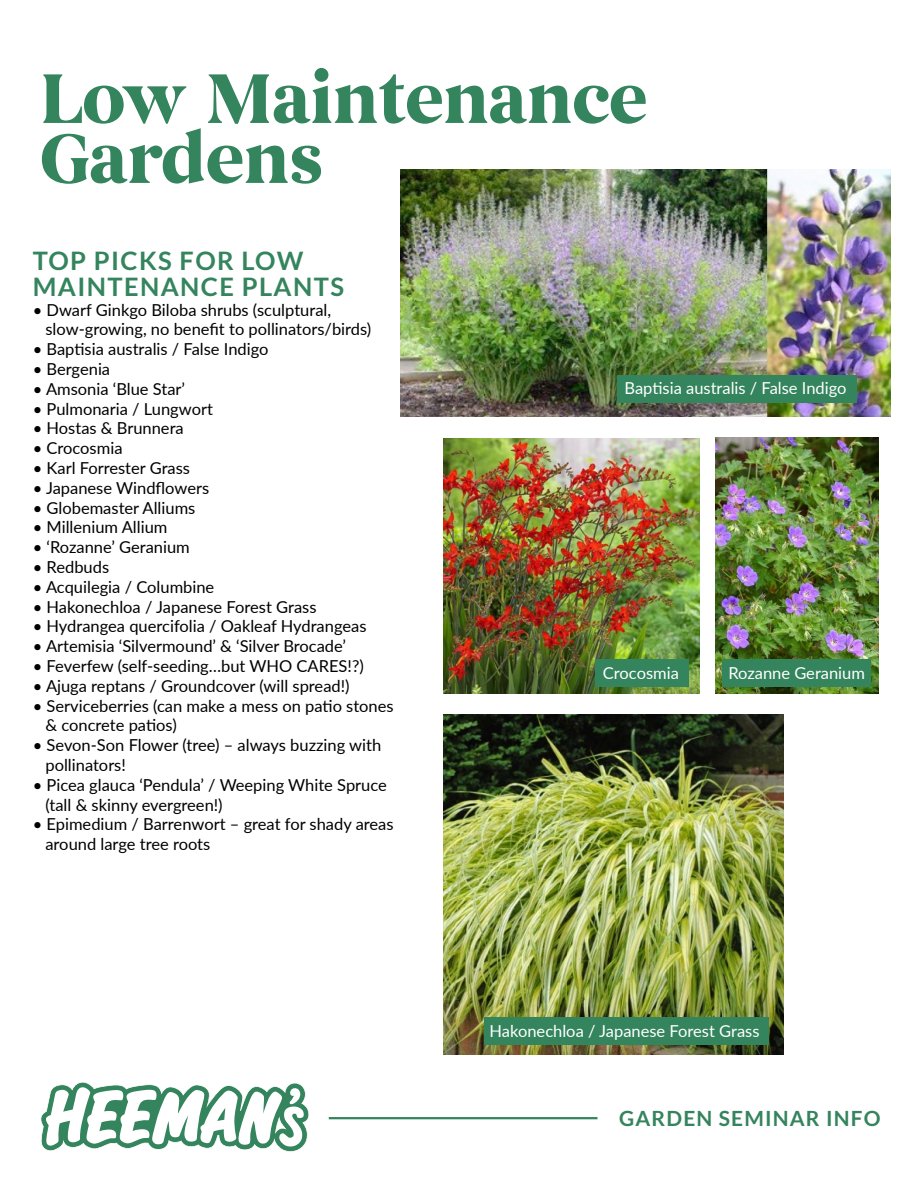
<style>
.page{position:relative;width:918px;height:1188px;background:#fff}
.page>*{position:absolute;margin:0;border:0;box-sizing:border-box;transform-origin:0 0}
.t1{font:700 72px/60px "Begum W03";letter-spacing:-.02em;color:#34845d}
.t2{font:700 25.5px/25.5px "Lato";letter-spacing:.055em;color:#34845d}
.t3{font:700 21px "Lato";letter-spacing:.055em;color:#34845d}
.t4{font:16.5px/19.8px "Lato";color:#000}
.t5{font:16.5px "Lato";color:#fff}
</style>
<div class="page">
<svg style="left:41px;top:1082px;width:268px;height:70px"></svg>
<hr style="left:329px;top:1117px;width:269px;height:2px;background:#34845d">
<img style="left:444px;top:715px;width:340px;height:339px">
<div style="left:484px;top:1017px;width:285px;height:28px;background:#34845d"></div>
<img style="left:401px;top:170px;width:490px;height:247px">
<img style="left:444px;top:438px;width:256px;height:256px">
<div style="left:617px;top:375px;width:239px;height:27px;background:#34845d"></div>
<div style="left:595px;top:659px;width:94px;height:28px;background:#34845d"></div>
<img style="left:715px;top:438px;width:164px;height:256px">
<div style="left:723px;top:659px;width:148px;height:28px;background:#34845d"></div>
<h1 class="t1" style="left:39px;top:71px;width:610px">Low Maintenance<br>Gardens</h1>
<h2 class="t2" style="left:33px;top:248px;width:313px">TOP PICKS FOR LOW<br>MAINTENANCE PLANTS</h2>
<p class="t4" style="left:45px;top:299px;width:327px;text-indent:-13px">• Dwarf Ginkgo Biloba shrubs (sculptural, slow-growing, no benefit to pollinators/birds)</p>
<p class="t4" style="left:33px;top:339px;width:237px">• Baptisia australis / False Indigo</p>
<p class="t4" style="left:33px;top:358px;width:79px">• Bergenia</p>
<p class="t4" style="left:33px;top:378px;width:154px">• Amsonia ‘Blue Star’</p>
<p class="t4" style="left:33px;top:398px;width:182px">• Pulmonaria / Lungwort</p>
<p class="t4" style="left:33px;top:418px;width:152px">• Hostas &amp; Brunnera</p>
<p class="t4" style="left:33px;top:438px;width:91px">• Crocosmia</p>
<p class="t4" style="left:33px;top:457px;width:159px">• Karl Forrester Grass</p>
<p class="t4" style="left:33px;top:477px;width:178px">• Japanese Windflowers</p>
<p class="t4" style="left:33px;top:497px;width:164px">• Globemaster Alliums</p>
<p class="t4" style="left:33px;top:517px;width:136px">• Millenium Allium</p>
<p class="t4" style="left:33px;top:537px;width:159px">• ‘Rozanne’ Geranium</p>
<p class="t4" style="left:33px;top:556px;width:78px">• Redbuds</p>
<p class="t4" style="left:33px;top:576px;width:183px">• Acquilegia / Columbine</p>
<p class="t4" style="left:33px;top:596px;width:285px">• Hakonechloa / Japanese Forest Grass</p>
<p class="t4" style="left:33px;top:616px;width:335px">• Hydrangea quercifolia / Oakleaf Hydrangeas</p>
<p class="t4" style="left:33px;top:636px;width:315px">• Artemisia ‘Silvermound’ &amp; ‘Silver Brocade’</p>
<p class="t4" style="left:33px;top:655px;width:333px">• Feverfew (self-seeding…but WHO CARES!?)</p>
<p class="t4" style="left:33px;top:675px;width:318px">• Ajuga reptans / Groundcover (will spread!)</p>
<p class="t4" style="left:45px;top:695px;width:350px;text-indent:-13px">• Serviceberries (can make a mess on patio stones &amp; concrete patios)</p>
<p class="t4" style="left:45px;top:735px;width:337px;text-indent:-13px">• Sevon-Son Flower (tree) – always buzzing with pollinators!</p>
<p class="t4" style="left:45px;top:774px;width:343px;text-indent:-13px">• Picea glauca ‘Pendula’ / Weeping White Spruce (tall &amp; skinny evergreen!)</p>
<p class="t4" style="left:45px;top:814px;width:350px;text-indent:-13px">• Epimedium / Barrenwort – great for shady areas around large tree roots</p>
<p class="t5" style="left:625px;top:377px;width:224px">Baptisia australis / False Indigo</p>
<p class="t5" style="left:603px;top:661px;width:77px">Crocosmia</p>
<p class="t5" style="left:728px;top:661px;width:138px">Rozanne Geranium</p>
<p class="t5" style="left:490px;top:1020px;width:271px">Hakonechloa / Japanese Forest Grass</p>
<p class="t3" style="left:619px;top:1107px;width:263px">GARDEN SEMINAR INFO</p>
</div>
